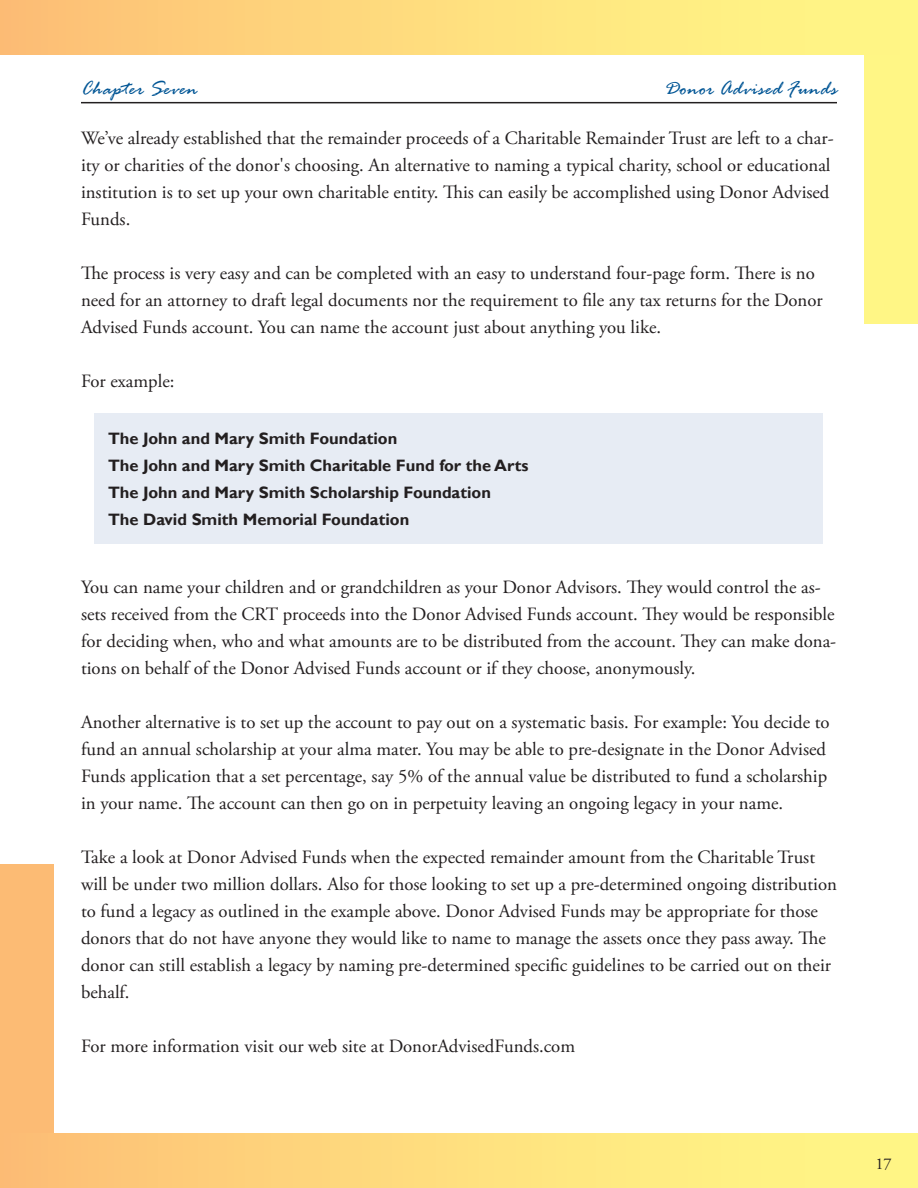
<style>
.page{position:relative;width:918px;height:1188px;background:#fff}
.page>*{position:absolute;margin:0;border:0;box-sizing:border-box;transform-origin:0 0}
.t1{font:italic 21px "Rage";letter-spacing:.035em;color:#005595}
.t2{font:18.75px/27px "Adobe Garamond Pro";color:#231f20}
.t3{font:700 16.5px/27px "Gill Sans";color:#231f20}
.t4{font:16.5px "Adobe Garamond Pro";color:#231f20}
</style>
<div class="page">
<div style="left:865px;top:0;width:53px;height:324px;background:#fff685"></div>
<div style="left:0;top:0;width:918px;height:54px;background:linear-gradient(to right,#fdc076,#fffc87)"></div>
<div style="left:0;top:864px;width:54px;height:324px;background:#fcbb74"></div>
<div style="left:0;top:1134px;width:918px;height:54px;background:linear-gradient(to right,#fdc076,#fffc87)"></div>
<hr style="left:81px;top:102px;width:756px;height:1px;background:#231f20">
<div style="left:94px;top:413px;width:730px;height:131px;background:#e7ecf4"></div>
<p class="t1" style="left:81px;top:77px;width:118px">Chapter Seven</p>
<p class="t1" style="left:664px;top:77px;width:174px">Donor Advised Funds</p>
<p class="t2" style="left:81px;top:125px;width:754px">We’ve already established that the remainder proceeds of a Charitable Remainder Trust are left to a char&shy;ity or charities of the donor's choosing. An alternative to naming a typical charity, school or educational institution is to set up your own charitable entity. This can easily be accomplished using Donor Advised Funds.</p>
<p class="t2" style="left:81px;top:260px;width:743px">The process is very easy and can be completed with an easy to understand four-page form. There is no need for an attorney to draft legal documents nor the requirement to file any tax returns for the Donor<br>Advised Funds account. You can name the account just about anything you like.</p>
<p class="t2" style="left:81px;top:368px;width:95px">For example:</p>
<p class="t3" style="left:108px;top:425px;width:422px">The John and Mary Smith Foundation<br>The John and Mary Smith Charitable Fund for the Arts The John and Mary Smith Scholarship Foundation<br>The David Smith Memorial Foundation</p>
<p class="t2" style="left:81px;top:574px;width:757px">You can name your children and or grandchildren as your Donor Advisors. They would control the as&shy;sets received from the CRT proceeds into the Donor Advised Funds account. They would be responsible for deciding when, who and what amounts are to be distributed from the account. They can make dona&shy;tions on behalf of the Donor Advised Funds account or if they choose, anonymously.</p>
<p class="t2" style="left:81px;top:709px;width:750px">Another alternative is to set up the account to pay out on a systematic basis. For example: You decide to fund an annual scholarship at your alma mater. You may be able to pre-designate in the Donor Advised Funds application that a set percentage, say 5% of the annual value be distributed to fund a scholarship in your name. The account can then go on in perpetuity leaving an ongoing legacy in your name.</p>
<p class="t2" style="left:81px;top:844px;width:758px">Take a look at Donor Advised Funds when the expected remainder amount from the Charitable Trust will be under two million dollars. Also for those looking to set up a pre-determined ongoing distribution to fund a legacy as outlined in the example above. Donor Advised Funds may be appropriate for those donors that do not have anyone they would like to name to manage the assets once they pass away. The donor can still establish a legacy by naming pre-determined specific guidelines to be carried out on their behalf.</p>
<p class="t2" style="left:81px;top:1033px;width:496px">For more information visit our web site at DonorAdvisedFunds.com</p>
<p class="t4" style="left:875px;top:1154px;width:18px">17</p>
</div>
